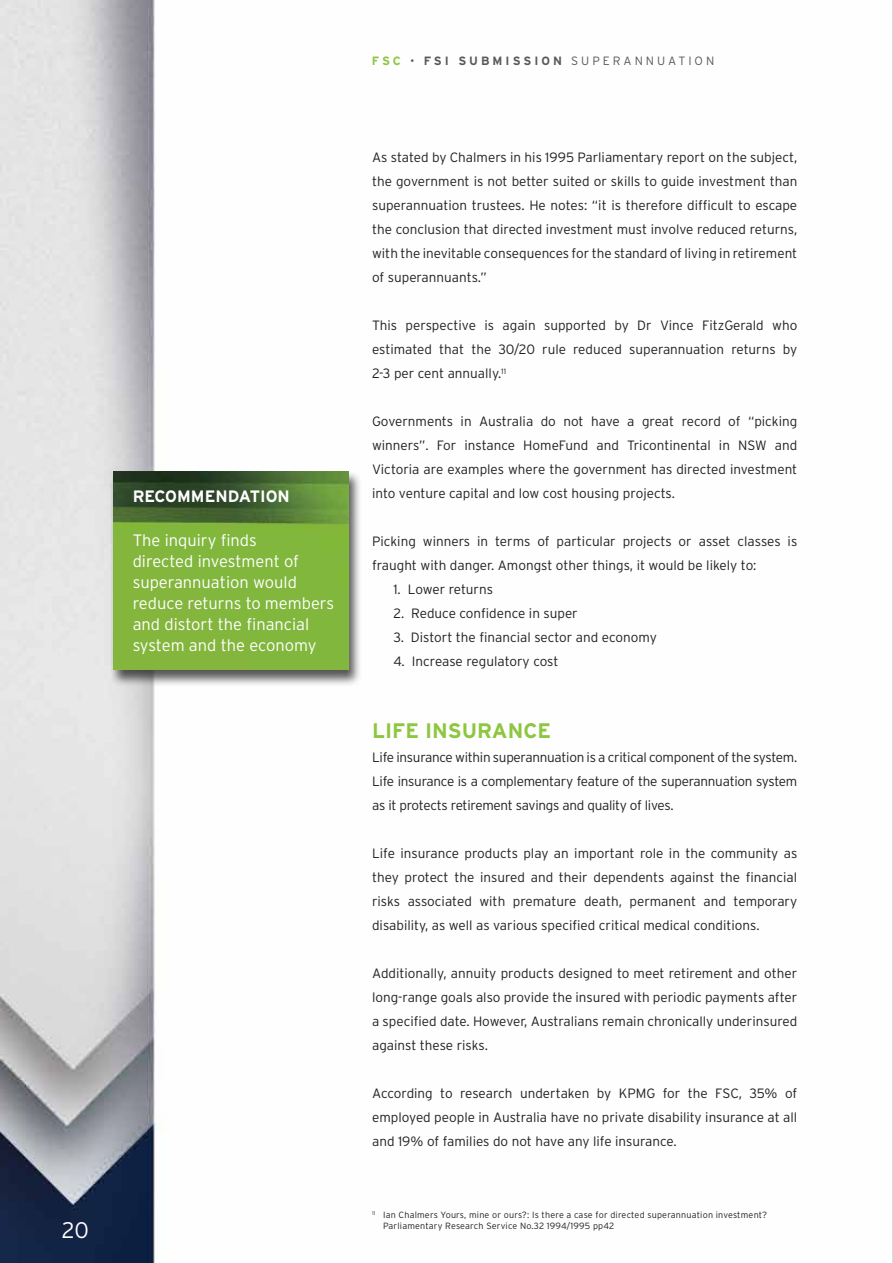
<style>
.page{position:relative;width:893px;height:1263px;background:#fff}
.page>*{position:absolute;margin:0;border:0;box-sizing:border-box;transform-origin:0 0}
.t1{font:300 22.5px "Interstate";color:#fff}
.t2{font:700 21px "Interstate";color:#8dc63f}
.t3{font:300 16.5px/21px "Interstate";color:#fff}
.t4{font:700 16.5px "Interstate";color:#fff}
.t5{font:300 13.5px/24px "Interstate";color:#231f20;text-align:justify}
.t6{font:300 12px "Interstate";letter-spacing:.25em;color:#58595b}
.t7{font:300 9px/10.5px "Interstate";letter-spacing:.02em;color:#231f20}
.s1{font-weight:700;color:#8dc63f}
.s2{font-weight:700}
</style>
<div class="page">
<img style="left:0;top:0;width:156px;height:1263px">
<hr style="left:892px;top:0;width:1px;height:1263px;background:#b8babc">
<div style="left:109px;top:470px;width:253px;height:217px;background:#231f20;opacity:.75"></div>
<img style="left:114px;top:471px;width:235px;height:198px">
<h1 class="t1" style="left:62px;top:1217px;width:29px">20</h1>
<p class="t4" style="left:133px;top:487px;width:159px">RECOMMENDATION</p>
<p class="t3" style="left:133px;top:530px;width:203px">The inquiry finds<br>directed investment of superannuation would reduce returns to members and distort the financial system and the economy</p>
<p class="t6" style="left:372px;top:53px;width:344px"><span class="s1">FSC</span> • <span class="s2">FSI SUBMISSION</span> SUPERANNUATION</p>
<p class="t5" style="left:372px;top:145px;width:427px">As stated by Chalmers in his 1995 Parliamentary report on the subject, the government is not better suited or skills to guide investment than superannuation trustees. He notes: “it is therefore difficult to escape the conclusion that directed investment must involve reduced returns, with the inevitable consequences for the standard of living in retirement of superannuants.”</p>
<p class="t5" style="left:372px;top:313px;width:427px">This perspective is again supported by Dr Vince FitzGerald who estimated that the 30/20 rule reduced superannuation returns by 2-3 per cent annually.<sup>11</sup></p>
<p class="t5" style="left:372px;top:409px;width:427px">Governments in Australia do not have a great record of “picking winners”. For instance HomeFund and Tricontinental in NSW and Victoria are examples where the government has directed investment into venture capital and low cost housing projects.</p>
<p class="t5" style="left:372px;top:529px;width:427px">Picking winners in terms of particular projects or asset classes is fraught with danger. Amongst other things, it would be likely to:</p>
<p class="t5" style="left:393px;top:577px;width:101px">1. Lower returns</p>
<p class="t5" style="left:393px;top:601px;width:186px">2. Reduce confidence in super</p>
<p class="t5" style="left:393px;top:625px;width:265px">3. Distort the financial sector and economy</p>
<p class="t5" style="left:393px;top:649px;width:167px">4. Increase regulatory cost</p>
<h2 class="t2" style="left:372px;top:718px;width:67px">LIF E INSU</h2>
<h2 class="t2" style="left:477px;top:718px;width:31px">RANC</h2>
<h2 class="t2" style="left:537px;top:718px;width:15px">E</h2>
<p class="t5" style="left:372px;top:745px;width:427px">Life insurance within superannuation is a critical component of the system.<br>Life insurance is a complementary feature of the superannuation system as it protects retirement savings and quality of lives.</p>
<p class="t5" style="left:372px;top:841px;width:427px">Life insurance products play an important role in the community as they protect the insured and their dependents against the financial risks associated with premature death, permanent and temporary disability, as well as various specified critical medical conditions.</p>
<p class="t5" style="left:372px;top:961px;width:427px">Additionally, annuity products designed to meet retirement and other long-range goals also provide the insured with periodic payments after a specified date. However, Australians remain chronically underinsured against these risks.</p>
<p class="t5" style="left:372px;top:1081px;width:427px">According to research undertaken by KPMG for the FSC, 35% of employed people in Australia have no private disability insurance at all and 19% of families do not have any life insurance.</p>
<p class="t7" style="left:383px;top:1210px;width:386px;text-indent:-11px"><sup>11</sup> Ian Chalmers Yours, mine or ours?: Is there a case for directed superannuation investment?<br>Parliamentary Research Service No.32 1994/1995 pp42</p>
</div>
